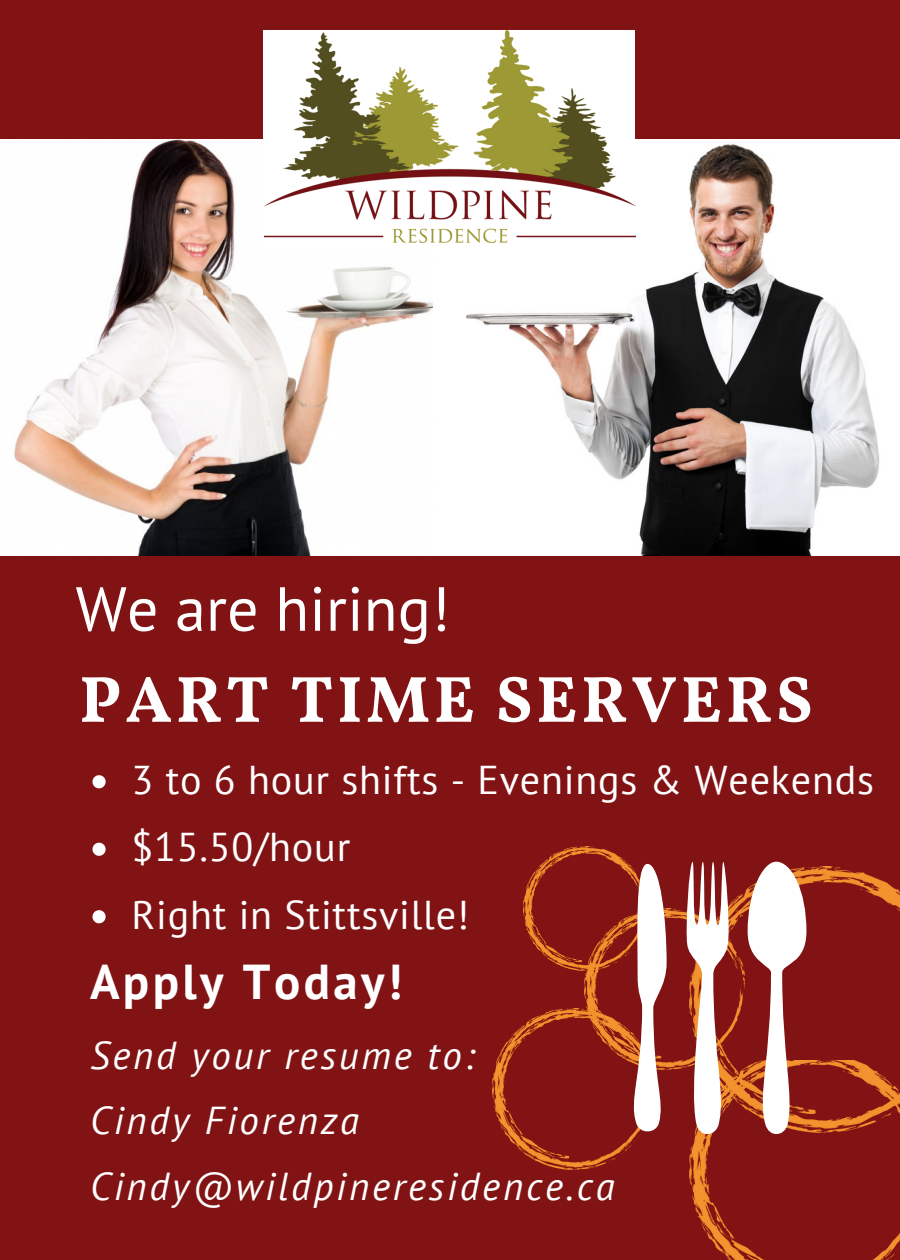
<style>
.page{position:relative;width:900px;height:1260px;background:#821314}
.page>*{position:absolute;margin:0;border:0;box-sizing:border-box;transform-origin:0 0}
.t1{font:700 65.5px "Vollkorn";letter-spacing:.06em;color:#fff}
.t2{font:62.25px "PT Sans";color:#fff}
.t3{font:700 48.75px "PT Sans";letter-spacing:.07em;color:#fff}
.t4{font:40px "PT Sans";letter-spacing:.02em;color:#fff}
.t5{font:italic 38.75px "PT Sans";letter-spacing:.07em;color:#fff}
</style>
<div class="page">
<img style="left:731px;top:866px;width:169px;height:122px">
<svg style="left:92px;top:775px;width:14px;height:13px"></svg>
<svg style="left:92px;top:843px;width:14px;height:13px"></svg>
<svg style="left:92px;top:910px;width:14px;height:13px"></svg>
<img style="left:690px;top:1060px;width:210px;height:200px">
<img style="left:585px;top:909px;width:159px;height:161px">
<img style="left:524px;top:847px;width:104px;height:123px">
<img style="left:0;top:139px;width:433px;height:417px">
<img style="left:493px;top:1008px;width:147px;height:161px">
<svg style="left:628px;top:864px;width:39px;height:271px"></svg>
<svg style="left:685px;top:862px;width:46px;height:277px"></svg>
<svg style="left:748px;top:862px;width:58px;height:276px"></svg>
<img style="left:433px;top:139px;width:467px;height:417px">
<div style="left:263px;top:30px;width:372px;height:218px;background:#fff"></div>
<img style="left:265px;top:30px;width:371px;height:212px">
<p class="t2" style="left:75px;top:567px;width:376px">We are hiring!</p>
<p class="t1" style="left:79px;top:659px;width:735px">PART TIME SERVERS</p>
<p class="t4" style="left:132px;top:753px;width:744px">3 to 6 hour shifts - Evenings &amp; Weekends</p>
<p class="t4" style="left:132px;top:821px;width:220px">$15.50/hour</p>
<p class="t4" style="left:132px;top:888px;width:339px">Right in Stittsville!</p>
<p class="t3" style="left:90px;top:950px;width:314px">Apply Today!</p>
<p class="t5" style="left:90px;top:1029px;width:386px">Send your resume to:</p>
<p class="t5" style="left:90px;top:1095px;width:271px">Cindy Fiorenza</p>
<p class="t5" style="left:90px;top:1160px;width:526px">Cindy@wildpineresidence.ca</p>
</div>
